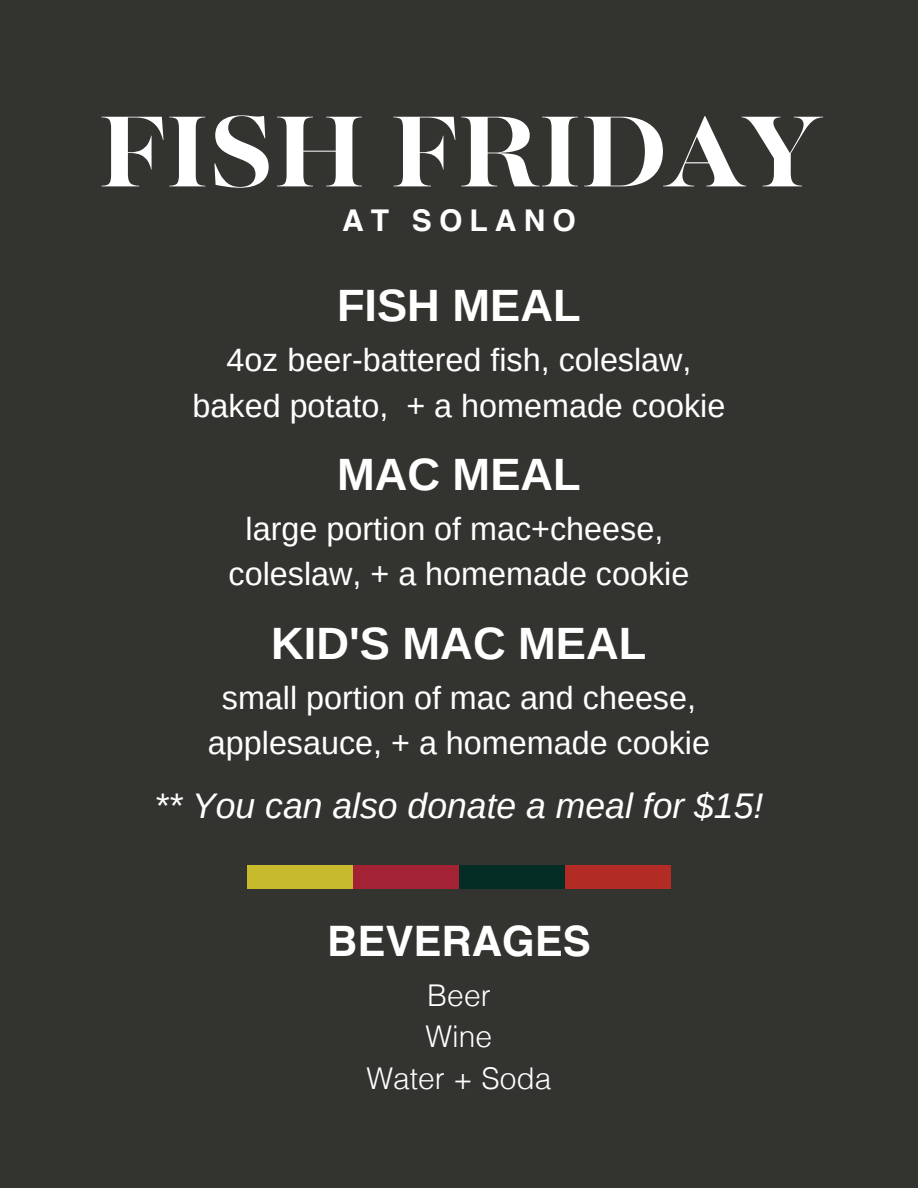
<style>
.page{position:relative;width:918px;height:1188px;background:#333330}
.page>*{position:absolute;margin:0;border:0;box-sizing:border-box;transform-origin:0 0}
.t1{font:700 112.8px "Majesti Banner";color:#fff}
.t2{font:700 45.3px "Arimo";color:#fff}
.t3{font:700 42px "Helvetica";color:#fff}
.t4{font:italic 35.55px "Arimo";color:#fff}
.t5{font:32.4px/45.3px "Arimo";color:#fff;text-align:center}
.t6{font:300 30px "Helvetica";color:#fff}
.t7{font:700 30px "Helvetica";letter-spacing:.24em;color:#fff}
</style>
<div class="page">
<div style="left:247px;top:865px;width:106px;height:23px;background:#c7ba2c"></div>
<div style="left:353px;top:865px;width:106px;height:23px;background:#a32233"></div>
<div style="left:459px;top:865px;width:106px;height:23px;background:#042e25"></div>
<div style="left:565px;top:865px;width:106px;height:23px;background:#b22b24"></div>
<h1 class="t1" style="left:98px;top:102px;width:723px">FISH FRIDAY</h1>
<h3 class="t7" style="left:342px;top:208px;width:235px">AT SOLANO</h3>
<h2 class="t2" style="left:337px;top:280px;width:245px">FISH MEAL</h2>
<h2 class="t5" style="left:193px;top:337px;width:534px">4oz beer-battered fish, coleslaw, baked potato, + a homemade cookie</h2>
<h2 class="t2" style="left:337px;top:449px;width:245px">MAC MEAL</h2>
<h2 class="t5" style="left:229px;top:506px;width:462px">large portion of mac+cheese, coleslaw, + a homemade cookie</h2>
<h2 class="t2" style="left:271px;top:618px;width:377px">KID'S MAC MEAL</h2>
<h2 class="t5" style="left:208px;top:675px;width:504px">small portion of mac and cheese, applesauce, + a homemade cookie</h2>
<h2 class="t4" style="left:155px;top:786px;width:610px">** You can also donate a meal for $15!</h2>
<p class="t3" style="left:327px;top:924px;width:265px">BEVERAGES</p>
<p class="t6" style="left:427px;top:976px;width:65px">Beer</p>
<p class="t6" style="left:426px;top:1018px;width:68px">Wine</p>
<p class="t6" style="left:367px;top:1060px;width:186px">Water + Soda</p>
</div>
